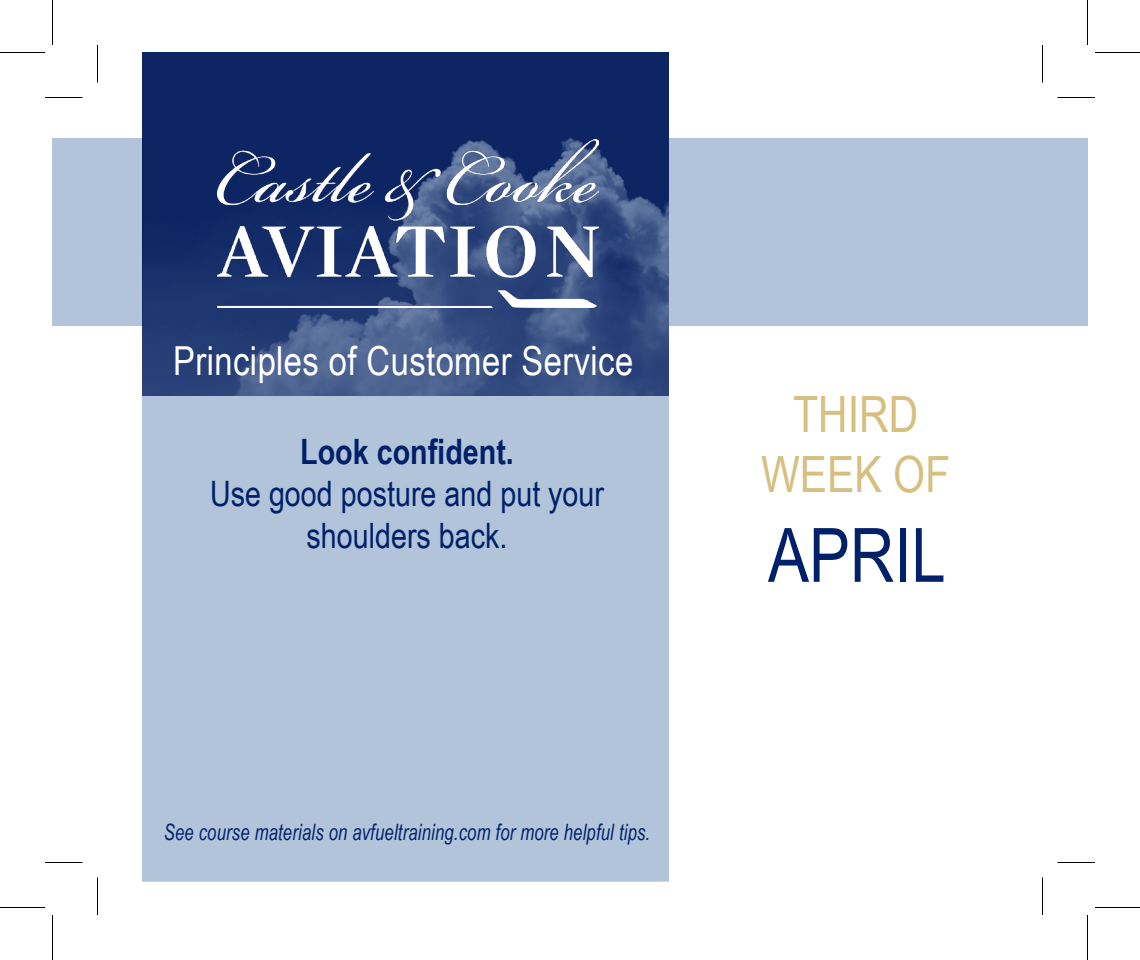
<style>
.page{position:relative;width:1140px;height:960px;background:#fff}
.page>*{position:absolute;margin:0;border:0;box-sizing:border-box;transform-origin:0 0}
.t1{font:75px "Arial Narrow";color:#002169}
.t2{font:50px "Arial Narrow";color:#d6bf7f}
.t3{font:40px "Arial Narrow";letter-spacing:.01em;color:#fff}
.t4{font:35px/42px "Arial Narrow";color:#002169;text-align:center}
.t5{font:700 35px "Arial Narrow";color:#002169}
.t6{font:italic 22.5px "Arial Narrow";letter-spacing:.01em;color:#002169;scale:.9 1}
</style>
<div class="page">
<img style="left:142px;top:52px;width:527px;height:829px">
<img style="left:217px;top:139px;width:381px;height:168px">
<hr style="left:45px;top:97px;width:37px;height:1px;background:#000">
<hr style="left:1058px;top:97px;width:37px;height:1px;background:#000">
<hr style="left:45px;top:862px;width:37px;height:1px;background:#000">
<hr style="left:1058px;top:862px;width:37px;height:1px;background:#000">
<hr style="left:97px;top:45px;width:1px;height:37px;background:#000">
<hr style="left:97px;top:878px;width:1px;height:37px;background:#000">
<hr style="left:1042px;top:45px;width:1px;height:37px;background:#000">
<hr style="left:1042px;top:878px;width:1px;height:37px;background:#000">
<hr style="left:0;top:52px;width:45px;height:1px;background:#000">
<hr style="left:1095px;top:52px;width:45px;height:1px;background:#000">
<hr style="left:0;top:907px;width:45px;height:1px;background:#000">
<hr style="left:1095px;top:907px;width:45px;height:1px;background:#000">
<hr style="left:52px;top:0;width:1px;height:45px;background:#000">
<hr style="left:52px;top:915px;width:1px;height:45px;background:#000">
<hr style="left:1087px;top:0;width:1px;height:45px;background:#000">
<hr style="left:1087px;top:915px;width:1px;height:45px;background:#000">
<h3 class="t3" style="left:173px;top:331px;width:462px">Principles of Customer Service</h3>
<p class="t5" style="left:300px;top:425px;width:215px">Look confident.</p>
<p class="t4" style="left:210px;top:471px;width:396px">Use good posture and put your shoulders back.</p>
<p class="t6" style="left:164px;top:817px;width:542px">See course materials on avfueltraining.com for more helpful tips.</p>
<p class="t2" style="left:793px;top:378px;width:127px">THIRD</p>
<p class="t2" style="left:761px;top:438px;width:191px">WEEK OF</p>
<p class="t1" style="left:768px;top:500px;width:179px">APRIL</p>
</div>
